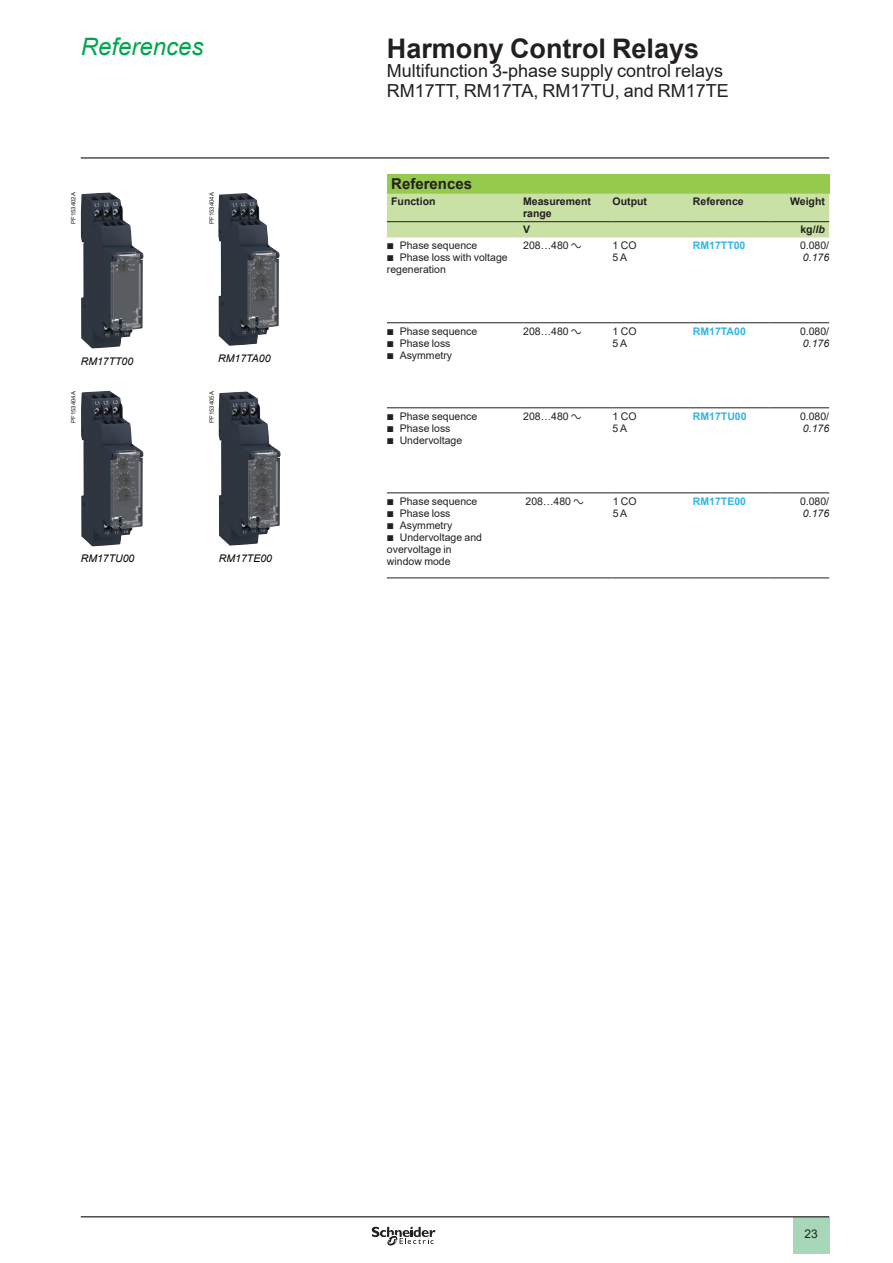
<style>
.page{position:relative;width:893px;height:1263px;background:#fff}
.page>*{position:absolute;margin:0;border:0;box-sizing:border-box;transform-origin:0 0}
.t1{font:700 27px "Arial";color:#231f20}
.t2{font:italic 24px "Arial";color:#00a54f}
.t3{font:18px/19.5px "Arial";color:#231f20}
.t4{font:700 15px "Arial";color:#231f20}
.t5{font:12px "Arial";color:#231f20}
.t6{font:10.5px/12px "Arial";color:#231f20}
.t7{font:700 10.5px/12px "Arial";color:#231f20}
.t8{font:700 10.5px "Arial";color:#32b4e6}
.t9{font:italic 10.5px "Arial";color:#000}
.t10{font:italic 10.5px "Arial";color:#231f20}
.t11{font:6px "Arial";color:#231f20}
.s1{font-style:italic}
.s2{font-family:"Graph Schneider"}
</style>
<div class="page">
<hr style="left:81px;top:157px;width:748px;height:2px;background:#231f20">
<div style="left:793px;top:1217px;width:36px;height:37px;background:#a7d7b8"></div>
<hr style="left:81px;top:1216px;width:748px;height:1px;background:#231f20">
<svg style="left:372px;top:1226px;width:63px;height:20px"></svg>
<div style="left:387px;top:174px;width:442px;height:20px;background:#96ca4e"></div>
<svg style="left:387px;top:323px;width:442px;height:255px"></svg>
<hr style="left:387px;top:578px;width:136px;height:1px;background:#231f20">
<hr style="left:523px;top:578px;width:90px;height:1px;background:#231f20">
<hr style="left:613px;top:578px;width:76px;height:1px;background:#231f20">
<hr style="left:693px;top:578px;width:77px;height:1px;background:#231f20">
<hr style="left:770px;top:578px;width:59px;height:1px;background:#231f20">
<hr style="left:770px;top:493px;width:59px;height:1px;background:#231f20">
<hr style="left:693px;top:493px;width:77px;height:1px;background:#231f20">
<hr style="left:613px;top:493px;width:76px;height:1px;background:#231f20">
<hr style="left:523px;top:493px;width:90px;height:1px;background:#231f20">
<hr style="left:387px;top:493px;width:136px;height:1px;background:#231f20">
<hr style="left:770px;top:408px;width:59px;height:1px;background:#231f20">
<hr style="left:693px;top:408px;width:77px;height:1px;background:#231f20">
<hr style="left:613px;top:408px;width:76px;height:1px;background:#231f20">
<hr style="left:523px;top:408px;width:90px;height:1px;background:#231f20">
<hr style="left:387px;top:408px;width:136px;height:1px;background:#231f20">
<hr style="left:770px;top:322px;width:59px;height:1px;background:#231f20">
<hr style="left:693px;top:322px;width:77px;height:1px;background:#231f20">
<hr style="left:613px;top:322px;width:76px;height:1px;background:#231f20">
<hr style="left:523px;top:322px;width:90px;height:1px;background:#231f20">
<hr style="left:387px;top:322px;width:136px;height:1px;background:#231f20">
<div style="left:387px;top:194px;width:442px;height:44px;background:#c9e1a4"></div>
<hr style="left:613px;top:221px;width:76px;height:1px;background:#231f20">
<hr style="left:523px;top:221px;width:90px;height:1px;background:#231f20">
<hr style="left:387px;top:221px;width:136px;height:1px;background:#231f20">
<img style="left:81px;top:192px;width:62px;height:156px">
<img style="left:81px;top:391px;width:62px;height:155px">
<img style="left:218px;top:193px;width:61px;height:153px">
<img style="left:219px;top:391px;width:62px;height:154px">
<h2 class="t2" style="left:81px;top:31px;width:124px">References</h2>
<h1 class="t1" style="left:387px;top:29px;width:314px">Harmony Control Relays</h1>
<h3 class="t3" style="left:387px;top:61px;width:343px">Multifunction 3-phase supply control relays<br>RM17TT, RM17TA, RM17TU, and RM17TE</h3>
<p class="t11" style="left:69px;top:224px;width:33px;rotate:-90deg">PF153402A</p>
<p class="t11" style="left:208px;top:224px;width:33px;rotate:-90deg">PF153404A</p>
<h3 class="t4" style="left:391px;top:174px;width:82px">References</h3>
<p class="t7" style="left:391px;top:196px;width:46px">Function</p>
<p class="t7" style="left:523px;top:196px;width:69px">Measurement range</p>
<p class="t7" style="left:613px;top:196px;width:36px">Output</p>
<p class="t7" style="left:693px;top:196px;width:52px">Reference</p>
<p class="t7" style="left:790px;top:196px;width:36px">Weight</p>
<p class="t7" style="left:523px;top:224px;width:9px">V</p>
<p class="t7" style="left:800px;top:224px;width:26px">kg/<span class="s1">lb</span></p>
<p class="t6" style="left:387px;top:240px;width:122px"><span class="s2">b</span> Phase sequence<br><span class="s2">b</span> Phase loss with voltage regeneration</p>
<p class="t6" style="left:523px;top:240px;width:60px">208…480 <span class="s2">a</span></p>
<p class="t6" style="left:613px;top:240px;width:25px">1 CO<br>5 A</p>
<p class="t8" style="left:693px;top:238px;width:54px">RM17TT00</p>
<p class="t6" style="left:800px;top:240px;width:31px">0.080/</p>
<p class="t10" style="left:803px;top:251px;width:28px">0.176</p>
<p class="t9" style="left:81px;top:354px;width:54px">RM17TT00</p>
<p class="t9" style="left:218px;top:352px;width:54px">RM17TA00</p>
<p class="t6" style="left:387px;top:325px;width:92px"><span class="s2">b</span> Phase sequence <span class="s2">b</span> Phase loss<br><span class="s2">b</span> Asymmetry</p>
<p class="t6" style="left:523px;top:325px;width:60px">208…480 <span class="s2">a</span></p>
<p class="t6" style="left:613px;top:325px;width:25px">1 CO<br>5 A</p>
<p class="t8" style="left:693px;top:323px;width:54px">RM17TA00</p>
<p class="t6" style="left:800px;top:325px;width:31px">0.080/</p>
<p class="t10" style="left:803px;top:336px;width:28px">0.176</p>
<p class="t11" style="left:69px;top:423px;width:33px;rotate:-90deg">PF153404A</p>
<p class="t11" style="left:208px;top:423px;width:33px;rotate:-90deg">PF153405A</p>
<p class="t6" style="left:387px;top:410px;width:92px"><span class="s2">b</span> Phase sequence <span class="s2">b</span> Phase loss<br><span class="s2">b</span> Undervoltage</p>
<p class="t6" style="left:523px;top:410px;width:60px">208…480 <span class="s2">a</span></p>
<p class="t6" style="left:613px;top:410px;width:25px">1 CO<br>5 A</p>
<p class="t8" style="left:693px;top:408px;width:55px">RM17TU00</p>
<p class="t6" style="left:800px;top:410px;width:31px">0.080/</p>
<p class="t10" style="left:803px;top:421px;width:28px">0.176</p>
<p class="t9" style="left:81px;top:551px;width:55px">RM17TU00</p>
<p class="t9" style="left:219px;top:552px;width:55px">RM17TE00</p>
<p class="t6" style="left:387px;top:495px;width:97px"><span class="s2">b</span> Phase sequence <span class="s2">b</span> Phase loss<br><span class="s2">b</span> Asymmetry<br><span class="s2">b</span> Undervoltage and overvoltage in window mode</p>
<p class="t6" style="left:526px;top:495px;width:60px">208…480 <span class="s2">a</span></p>
<p class="t6" style="left:613px;top:495px;width:25px">1 CO<br>5 A</p>
<p class="t8" style="left:693px;top:493px;width:55px">RM17TE00</p>
<p class="t6" style="left:800px;top:495px;width:31px">0.080/</p>
<p class="t10" style="left:803px;top:506px;width:28px">0.176</p>
<p class="t5" style="left:804px;top:1225px;width:15px">23</p>
</div>
